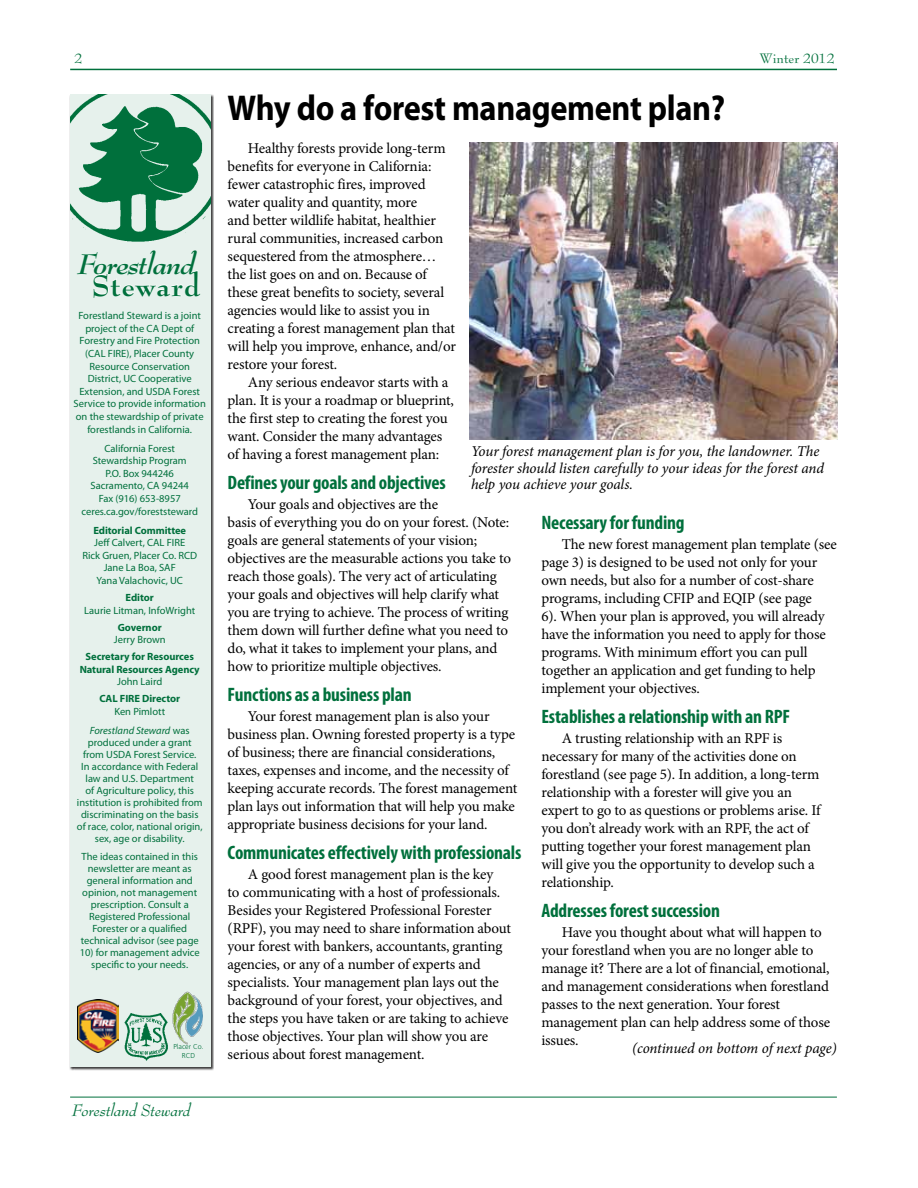
<style>
.page{position:relative;width:918px;height:1188px;background:#fff}
.page>*{position:absolute;margin:0;border:0;box-sizing:border-box;transform-origin:0 0}
.t1{font:700 36px "Myriad Pro";letter-spacing:-.01em;color:#000;scale:.9 1}
.t2{font:700 32.25px "Bernhard Modern Std";letter-spacing:.03em;color:#00703c}
.t3{font:italic 700 30.9px "Bernhard Modern Std";letter-spacing:-.025em;color:#00703c}
.t4{font:700 condensed 19.5px "Myriad Pro";letter-spacing:-.01em;color:#00703c}
.t5{font:italic 18px "Bernhard Modern Std";color:#00703c}
.t6{font:15px/18px "Minion Pro";letter-spacing:-.015em;color:#000}
.t7{font:italic 15px/16.5px "Minion Pro";letter-spacing:-.01em;color:#000}
.t8{font:15px "Bernhard Modern Std";color:#00703c}
.t9{font:10.5px/12.6px "Myriad Pro";color:#00703c;text-align:center}
.t10{font:700 10.5px/12.6px "Myriad Pro";letter-spacing:-.005em;color:#00703c;text-align:center}
.t11{font:italic 10.5px/19px "Myriad Pro";color:#00703c;text-align:center}
.t12{font:300 7.05px/8.6px "Frutiger";color:#00703c;text-align:center}
.s1{font-style:normal}
</style>
<div class="page">
<hr style="left:70px;top:1097px;width:767px;height:1px;background:#00703c">
<hr style="left:70px;top:69px;width:767px;height:1px;background:#00703c">
<div style="left:70px;top:94px;width:144px;height:976px;background:#000;opacity:.75"></div>
<div style="left:70px;top:94px;width:141px;height:973px;background:#e6f1ec"></div>
<img style="left:70px;top:94px;width:141px;height:147px">
<img style="left:125px;top:1014px;width:43px;height:47px">
<img style="left:159px;top:991px;width:55px;height:56px">
<img style="left:77px;top:1000px;width:42px;height:53px">
<svg style="left:93px;top:271px;width:108px;height:27px"></svg>
<img style="left:470px;top:143px;width:368px;height:297px">
<p class="t8" style="left:74px;top:51px;width:10px">2</p>
<p class="t8" style="left:760px;top:51px;width:76px">Winter 2012</p>
<h3 class="t3" style="left:77px;top:247px;width:119px">Forestland</h3>
<h2 class="t2" style="left:92px;top:269px;width:110px">Steward</h2>
<p class="t9" style="left:74px;top:309px;width:134px">Forestland Steward is a joint project of the CA Dept of<br>Forestry and Fire Protection (CAL FIRE), Placer County<br>Resource Conservation<br>District, UC Cooperative<br>Extension, and USDA Forest<br>Service to provide information on the stewardship of private forestlands in California.</p>
<p class="t9" style="left:81px;top:442px;width:118px">California Forest<br>Stewardship Program<br>P.O. Box 944246<br>Sacramento, CA 94244<br>Fax (916) 653-8957 ceres.ca.gov/foreststeward</p>
<p class="t10" style="left:93px;top:524px;width:94px">Editorial Committee</p>
<p class="t9" style="left:82px;top:536px;width:116px">Jeff Calvert, CAL FIRE<br>Rick Gruen, Placer Co. RCD<br>Jane La Boa, SAF<br>Yana Valachovic, UC</p>
<p class="t10" style="left:126px;top:591px;width:30px">Editor</p>
<p class="t9" style="left:84px;top:604px;width:113px">Laurie Litman, InfoWright</p>
<p class="t10" style="left:118px;top:620px;width:45px">Governor</p>
<p class="t9" style="left:114px;top:633px;width:53px">Jerry Brown</p>
<p class="t10" style="left:80px;top:650px;width:122px">Secretary for Resources<br>Natural Resources Agency</p>
<p class="t9" style="left:117px;top:675px;width:47px">John Laird</p>
<p class="t10" style="left:99px;top:692px;width:82px">CAL FIRE Director</p>
<p class="t11" style="left:90px;top:702px;width:101px"><span class="s1">Ken Pimlott<br></span>Forestland Steward <span class="s1">was</span></p>
<p class="t9" style="left:77px;top:736px;width:127px;line-height:12px">produced under a grant from USDA Forest Service.<br>In accordance with Federal law and U.S. Department<br>of Agriculture policy, this institution is prohibited from discriminating on the basis of race, color, national origin, sex, age or disability.</p>
<p class="t9" style="left:81px;top:851px;width:120px;line-height:12px">The ideas contained in this newsletter are meant as general information and opinion, not management prescription. Consult a<br>Registered Professional<br>Forester or a qualified technical advisor (see page</p>
<p class="t9" style="left:80px;top:947px;width:122px;line-height:12px">10) for management advice specific to your needs.</p>
<p class="t12" style="left:173px;top:1043px;width:32px">Placer Co.<br>RCD</p>
<p class="t5" style="left:72px;top:1101px;width:120px">Forestland Steward</p>
<h1 class="t1" style="left:228px;top:84px;width:555px">Why do a forest management plan?</h1>
<p class="t6" style="left:228px;top:140px;width:230px;text-indent:20px">Healthy forests provide long-term benefits for everyone in California: fewer catastrophic fires, improved water quality and quantity, more<br>and better wildlife habitat, healthier rural communities, increased carbon sequestered from the atmosphere… the list goes on and on. Because of these great benefits to society, several agencies would like to assist you in creating a forest management plan that will help you improve, enhance, and/or restore your forest.</p>
<p class="t6" style="left:228px;top:374px;width:228px;text-indent:20px">Any serious endeavor starts with a plan. It is your a roadmap or blueprint, the first step to creating the forest you want. Consider the many advantages of having a forest management plan:</p>
<h3 class="t4" style="left:228px;top:470px;width:220px">Defines your goals and objectives</h3>
<p class="t6" style="left:228px;top:496px;width:285px;text-indent:20px">Your goals and objectives are the<br>basis of everything you do on your forest. (Note: goals are general statements of your vision; objectives are the measurable actions you take to reach those goals). The very act of articulating your goals and objectives will help clarify what you are trying to achieve. The process of writing them down will further define what you need to do, what it takes to implement your plans, and how to prioritize multiple objectives.</p>
<h3 class="t4" style="left:228px;top:682px;width:186px">Functions as a business plan</h3>
<p class="t6" style="left:228px;top:707px;width:291px;text-indent:20px">Your forest management plan is also your business plan. Owning forested property is a type of business; there are financial considerations, taxes, expenses and income, and the necessity of keeping accurate records. The forest management plan lays out information that will help you make appropriate business decisions for your land.</p>
<h3 class="t4" style="left:228px;top:840px;width:295px">Communicates effectively with professionals</h3>
<p class="t6" style="left:228px;top:865px;width:285px;text-indent:20px">A good forest management plan is the key<br>to communicating with a host of professionals.<br>Besides your Registered Professional Forester (RPF), you may need to share information about your forest with bankers, accountants, granting agencies, or any of a number of experts and specialists. Your management plan lays out the background of your forest, your objectives, and the steps you have taken or are taking to achieve those objectives. Your plan will show you are serious about forest management.</p>
<p class="t7" style="left:471px;top:443px;width:355px">Your forest management plan is for you, the landowner. The forester should listen carefully to your ideas for the forest and help you achieve your goals.</p>
<h3 class="t4" style="left:542px;top:511px;width:145px">Necessary for funding</h3>
<p class="t6" style="left:542px;top:536px;width:297px;text-indent:20px">The new forest management plan template (see page 3) is designed to be used not only for your own needs, but also for a number of cost-share programs, including CFIP and EQIP (see page<br>6). When your plan is approved, you will already have the information you need to apply for those programs. With minimum effort you can pull together an application and get funding to help implement your objectives.</p>
<h3 class="t4" style="left:542px;top:704px;width:250px">Establishes a relationship with an RPF</h3>
<p class="t6" style="left:542px;top:729px;width:281px;text-indent:20px">A trusting relationship with an RPF is necessary for many of the activities done on forestland (see page 5). In addition, a long-term relationship with a forester will give you an expert to go to as questions or problems arise. If you don’t already work with an RPF, the act of putting together your forest management plan will give you the opportunity to develop such a relationship.</p>
<h3 class="t4" style="left:542px;top:898px;width:180px">Addresses forest succession</h3>
<p class="t6" style="left:542px;top:923px;width:290px;text-indent:20px">Have you thought about what will happen to your forestland when you are no longer able to manage it? There are a lot of financial, emotional, and management considerations when forestland passes to the next generation. Your forest management plan can help address some of those issues.</p>
<p class="t7" style="left:632px;top:1040px;width:206px">(continued on bottom of next page)</p>
</div>
